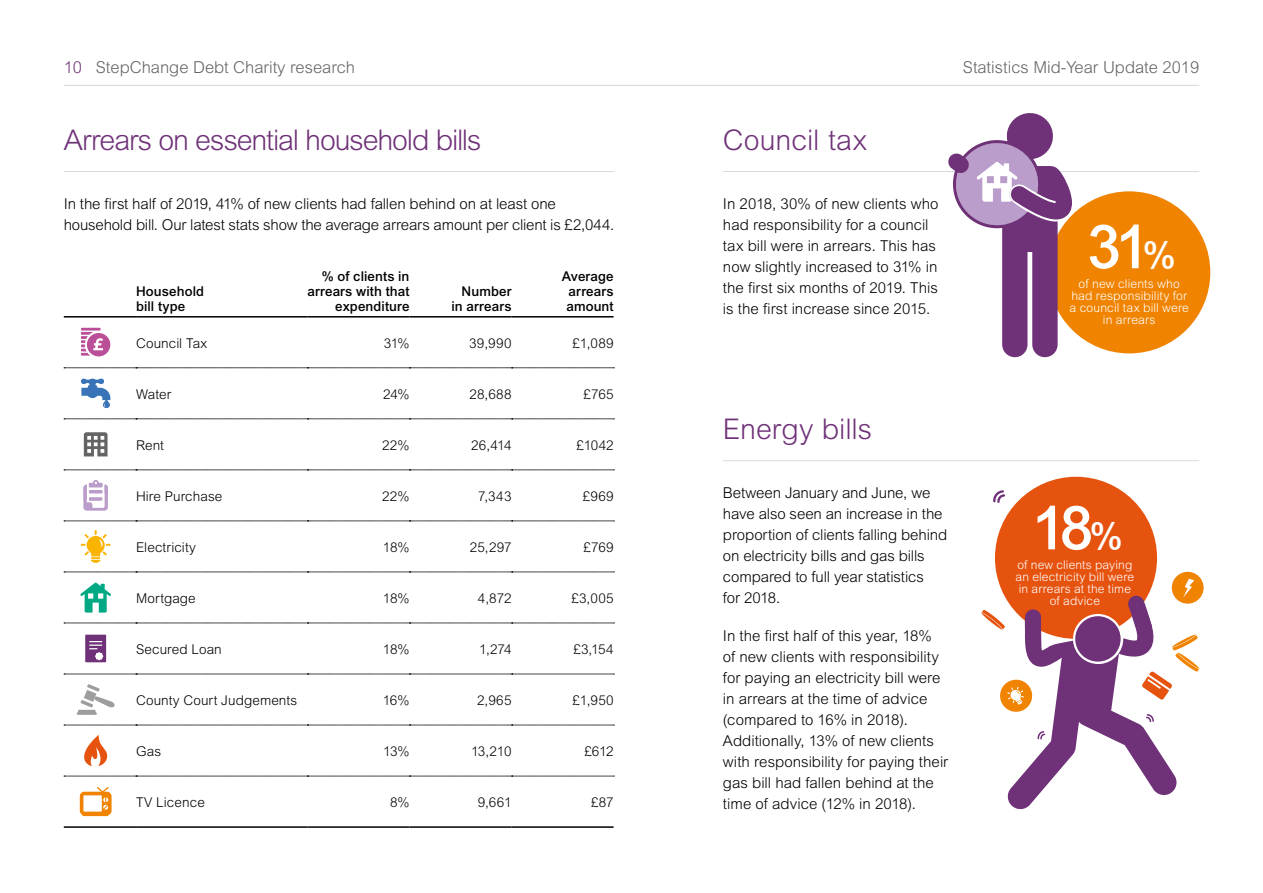
<style>
.page{position:relative;width:1263px;height:893px;background:#fff}
.page>*{position:absolute;margin:0;border:0;box-sizing:border-box;transform-origin:0 0}
.t1{font:500 60.75px "Arial";color:#fff}
.t2{font:300 28.5px "Arial";letter-spacing:-.03em;color:#6f3278}
.t3{font:300 28.5px "Arial";color:#6f3278}
.t4{font:300 16.5px "Arial";color:#646465}
.t5{font:300 15px/21px "Arial";letter-spacing:-.005em;color:#000}
.t6{font:300 13.5px "Arial";letter-spacing:.005em;color:#000}
.t7{font:500 13.5px/15px "Arial";letter-spacing:.01em;color:#000;text-align:right}
.t8{font:300 12.15px/12.1px "Arial";letter-spacing:.01em;color:#fff;text-align:center}
.t9{font:300 12px/12px "Arial";letter-spacing:.01em;color:#fff;text-align:center}
.s1{color:#6f3278}
.s2{font-size:37.2px}
</style>
<div class="page">
<hr style="left:64px;top:85px;width:1135px;height:1px;background:#dcdadb">
<hr style="left:64px;top:171px;width:550px;height:1px;background:#d4dce1">
<hr style="left:723px;top:171px;width:476px;height:1px;background:#d4dce1">
<hr style="left:723px;top:460px;width:476px;height:1px;background:#d4dce1">
<svg style="left:64px;top:368px;width:550px;height:1px"></svg>
<svg style="left:64px;top:521px;width:550px;height:1px"></svg>
<svg style="left:64px;top:623px;width:550px;height:1px"></svg>
<svg style="left:64px;top:674px;width:550px;height:1px"></svg>
<svg style="left:64px;top:725px;width:550px;height:1px"></svg>
<svg style="left:64px;top:419px;width:550px;height:1px"></svg>
<svg style="left:64px;top:470px;width:550px;height:1px"></svg>
<svg style="left:64px;top:572px;width:550px;height:1px"></svg>
<svg style="left:64px;top:776px;width:550px;height:1px"></svg>
<hr style="left:64px;top:826px;width:72px;height:2px;background:#000">
<hr style="left:136px;top:826px;width:171px;height:2px;background:#000">
<hr style="left:307px;top:826px;width:102px;height:2px;background:#000">
<hr style="left:409px;top:826px;width:103px;height:2px;background:#000">
<hr style="left:512px;top:826px;width:102px;height:2px;background:#000">
<hr style="left:64px;top:316px;width:72px;height:2px;background:#000">
<hr style="left:136px;top:316px;width:171px;height:2px;background:#000">
<hr style="left:307px;top:316px;width:102px;height:2px;background:#000">
<hr style="left:409px;top:316px;width:103px;height:2px;background:#000">
<hr style="left:512px;top:316px;width:102px;height:2px;background:#000">
<svg style="left:81px;top:328px;width:29px;height:28px"></svg>
<svg style="left:81px;top:379px;width:29px;height:29px"></svg>
<svg style="left:84px;top:432px;width:24px;height:24px"></svg>
<svg style="left:83px;top:480px;width:25px;height:31px"></svg>
<svg style="left:81px;top:530px;width:30px;height:33px"></svg>
<svg style="left:80px;top:582px;width:31px;height:31px"></svg>
<svg style="left:85px;top:635px;width:21px;height:27px"></svg>
<svg style="left:77px;top:684px;width:38px;height:31px"></svg>
<svg style="left:84px;top:735px;width:24px;height:31px"></svg>
<svg style="left:80px;top:787px;width:32px;height:29px"></svg>
<div style="left:1048px;top:191px;width:162px;height:162px;background:#f08300;border-radius:50%"></div>
<svg style="left:948px;top:113px;width:124px;height:244px"></svg>
<div style="left:995px;top:477px;width:162px;height:162px;background:#e6530f;border-radius:50%"></div>
<svg style="left:993px;top:490px;width:12px;height:13px"></svg>
<svg style="left:981px;top:570px;width:223px;height:239px"></svg>
<p class="t4" style="left:64px;top:57px;width:293px"><span class="s1">10</span> StepChange Debt Charity research</p>
<p class="t4" style="left:963px;top:57px;width:238px">Statistics Mid-Year Update 2019</p>
<h2 class="t2" style="left:64px;top:124px;width:419px">Arrears on essential household bills</h2>
<h2 class="t3" style="left:723px;top:124px;width:146px">Council tax</h2>
<p class="t5" style="left:64px;top:193px;width:552px">In the first half of 2019, 41% of new clients had fallen behind on at least one household bill. Our latest stats show the average arrears amount per client is £2,044.</p>
<p class="t5" style="left:723px;top:193px;width:217px">In 2018, 30% of new clients who had responsibility for a council tax bill were in arrears. This has now slightly increased to 31% in the first six months of 2019. This is the first increase since 2015.</p>
<p class="t7" style="left:307px;top:268px;width:104px">% of clients in arrears with that expenditure</p>
<p class="t7" style="left:562px;top:268px;width:53px;text-align:center">Average arrears amount</p>
<p class="t7" style="left:136px;top:283px;width:69px;text-align:left">Household bill type</p>
<p class="t7" style="left:452px;top:283px;width:61px">Number in arrears</p>
<p class="t6" style="left:136px;top:335px;width:73px">Council Tax</p>
<p class="t6" style="left:384px;top:335px;width:27px">31%</p>
<p class="t6" style="left:469px;top:335px;width:44px">39,990</p>
<p class="t6" style="left:572px;top:335px;width:43px">£1,089</p>
<p class="t6" style="left:136px;top:386px;width:37px">Water</p>
<p class="t6" style="left:383px;top:386px;width:28px">24%</p>
<p class="t6" style="left:469px;top:386px;width:44px">28,688</p>
<p class="t6" style="left:584px;top:386px;width:32px">£765</p>
<p class="t6" style="left:136px;top:437px;width:29px">Rent</p>
<p class="t6" style="left:382px;top:437px;width:29px">22%</p>
<p class="t6" style="left:471px;top:437px;width:42px">26,414</p>
<p class="t6" style="left:576px;top:437px;width:39px">£1042</p>
<p class="t6" style="left:136px;top:488px;width:88px">Hire Purchase</p>
<p class="t6" style="left:382px;top:488px;width:29px">22%</p>
<p class="t6" style="left:478px;top:488px;width:35px">7,343</p>
<p class="t6" style="left:583px;top:488px;width:32px">£969</p>
<p class="t6" style="left:136px;top:539px;width:61px">Electricity</p>
<p class="t6" style="left:383px;top:539px;width:28px">18%</p>
<p class="t6" style="left:470px;top:539px;width:43px">25,297</p>
<p class="t6" style="left:584px;top:539px;width:32px">£769</p>
<p class="t6" style="left:136px;top:590px;width:61px">Mortgage</p>
<p class="t6" style="left:383px;top:590px;width:28px">18%</p>
<p class="t6" style="left:478px;top:590px;width:35px">4,872</p>
<p class="t6" style="left:571px;top:590px;width:44px">£3,005</p>
<p class="t6" style="left:136px;top:641px;width:87px">Secured Loan</p>
<p class="t6" style="left:383px;top:641px;width:28px">18%</p>
<p class="t6" style="left:479px;top:641px;width:34px">1,274</p>
<p class="t6" style="left:573px;top:641px;width:42px">£3,154</p>
<p class="t6" style="left:136px;top:692px;width:163px">County Court Judgements</p>
<p class="t6" style="left:383px;top:692px;width:28px">16%</p>
<p class="t6" style="left:477px;top:692px;width:36px">2,965</p>
<p class="t6" style="left:572px;top:692px;width:43px">£1,950</p>
<p class="t6" style="left:136px;top:743px;width:27px">Gas</p>
<p class="t6" style="left:383px;top:743px;width:28px">13%</p>
<p class="t6" style="left:471px;top:743px;width:42px">13,210</p>
<p class="t6" style="left:584px;top:743px;width:31px">£612</p>
<p class="t6" style="left:136px;top:794px;width:70px">TV Licence</p>
<p class="t6" style="left:390px;top:794px;width:21px">8%</p>
<p class="t6" style="left:478px;top:794px;width:35px">9,661</p>
<p class="t6" style="left:591px;top:794px;width:24px">£87</p>
<h2 class="t3" style="left:723px;top:413px;width:151px">Energy bills</h2>
<p class="t5" style="left:723px;top:482px;width:226px">Between January and June, we have also seen an increase in the proportion of clients falling behind on electricity bills and gas bills compared to full year statistics<br>for 2018.</p>
<p class="t5" style="left:723px;top:625px;width:227px">In the first half of this year, 18%<br>of new clients with responsibility for paying an electricity bill were in arrears at the time of advice (compared to 16% in 2018).<br>Additionally, 13% of new clients with responsibility for paying their gas bill had fallen behind at the time of advice (12% in 2018).</p>
<h1 class="t1" style="left:1087px;top:211px;width:90px">31<span class="s2">%</span></h1>
<p class="t8" style="left:1069px;top:277px;width:121px">of new clients who had responsibility for a council tax bill were in arrears</p>
<h1 class="t1" style="left:1032px;top:492px;width:92px">18<span class="s2">%</span></h1>
<p class="t9" style="left:1015px;top:558px;width:120px">of new clients paying an electricity bill were in arrears at the time of advice</p>
</div>
